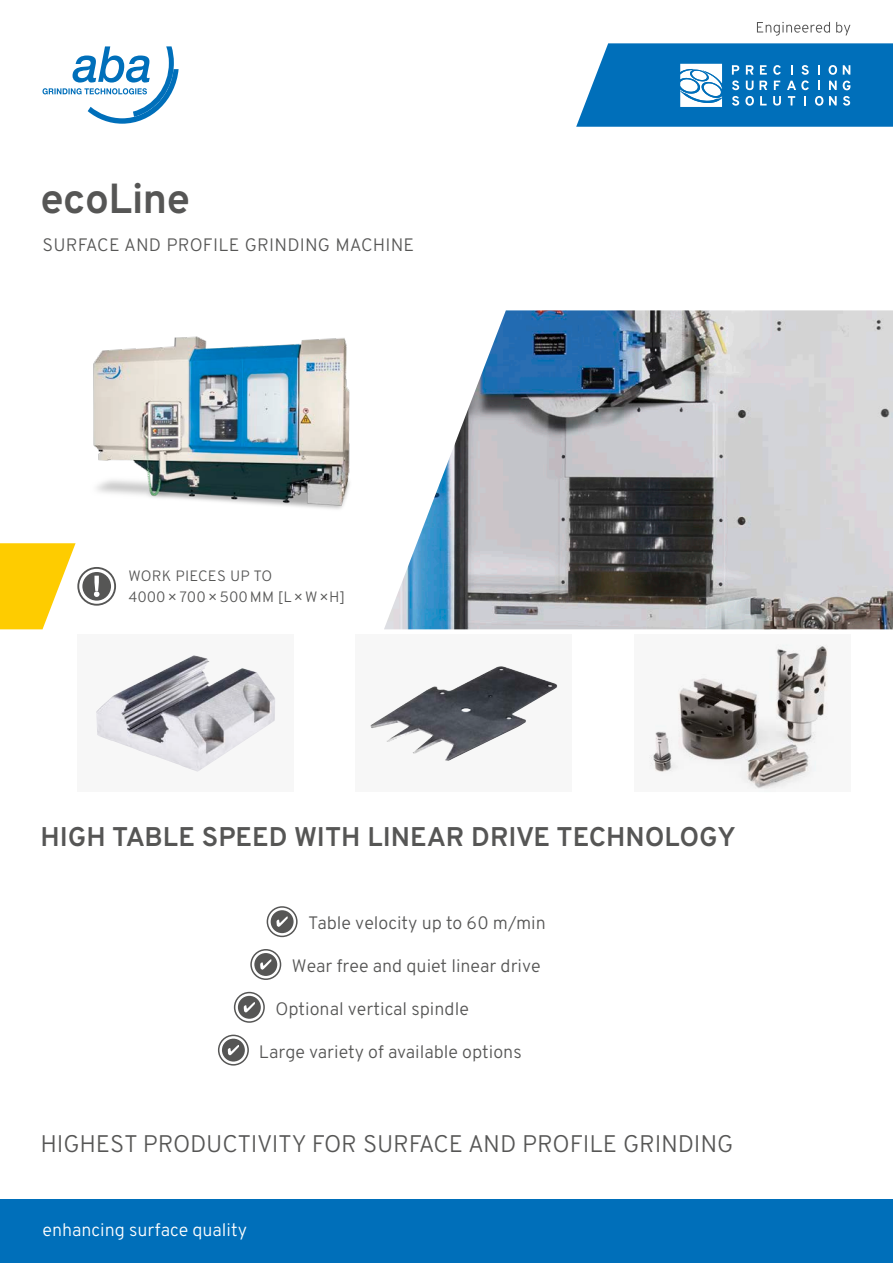
<style>
.page{position:relative;width:893px;height:1263px;background:#fff}
.page>*{position:absolute;margin:0;border:0;box-sizing:border-box;transform-origin:0 0}
.t1{font:700 42px "Overpass";letter-spacing:-.01em;color:#565655}
.t2{font:700 27px "Overpass";color:#565655}
.t3{font:300 24px "Overpass";letter-spacing:-.01em;color:#565655}
.t4{font:300 18px "Overpass";color:#565655}
.t5{font:300 18px "Overpass";color:#fff}
.t6{font:300 15px/21px "Overpass";color:#565655}
</style>
<div class="page">
<div style="left:0;top:1199px;width:893px;height:64px;background:#006fba"></div>
<svg style="left:43px;top:46px;width:136px;height:78px"></svg>
<svg style="left:576px;top:43px;width:317px;height:84px;background:#2584c4"></svg>
<svg style="left:757px;top:22px;width:93px;height:14px"></svg>
<svg style="left:0;top:543px;width:76px;height:86px"></svg>
<svg style="left:267px;top:906px;width:31px;height:31px"></svg>
<div style="left:269px;top:909px;width:26px;height:25px;background:#565655;border-radius:50%"></div>
<div style="left:268px;top:908px;width:28px;height:28px;border:3px solid #fff;border-radius:50%"></div>
<svg style="left:276px;top:916px;width:12px;height:11px"></svg>
<svg style="left:234px;top:992px;width:31px;height:31px"></svg>
<svg style="left:237px;top:994px;width:25px;height:26px"></svg>
<div style="left:235px;top:993px;width:28px;height:28px;border:3px solid #fff;border-radius:50%"></div>
<svg style="left:244px;top:1002px;width:11px;height:10px"></svg>
<svg style="left:250px;top:949px;width:31px;height:31px"></svg>
<div style="left:253px;top:952px;width:26px;height:25px;background:#565655;border-radius:50%"></div>
<div style="left:252px;top:950px;width:28px;height:28px;border:3px solid #fff;border-radius:50%"></div>
<svg style="left:260px;top:959px;width:11px;height:11px"></svg>
<svg style="left:218px;top:1035px;width:31px;height:30px"></svg>
<div style="left:221px;top:1037px;width:25px;height:26px;background:#565655;border-radius:50%"></div>
<div style="left:219px;top:1036px;width:28px;height:28px;border:3px solid #fff;border-radius:50%"></div>
<svg style="left:228px;top:1045px;width:11px;height:10px"></svg>
<svg style="left:77px;top:567px;width:39px;height:39px"></svg>
<svg style="left:81px;top:570px;width:32px;height:32px"></svg>
<div style="left:79px;top:569px;width:35px;height:35px;border:3px solid #fff;border-radius:50%"></div>
<svg style="left:94px;top:576px;width:6px;height:21px"></svg>
<img style="left:384px;top:310px;width:509px;height:319px">
<div style="left:355px;top:635px;width:217px;height:157px;background:#f7f7f7"></div>
<img style="left:371px;top:666px;width:155px;height:95px">
<div style="left:77px;top:635px;width:217px;height:157px;background:#f7f7f7"></div>
<img style="left:96px;top:655px;width:179px;height:117px">
<img style="left:649px;top:644px;width:179px;height:148px">
<img style="left:93px;top:336px;width:257px;height:174px">
<h1 class="t1" style="left:40px;top:172px;width:151px">ecoLine</h1>
<p class="t4" style="left:43px;top:234px;width:373px">SURFACE AND PROFILE GRINDING MACHINE</p>
<p class="t6" style="left:128px;top:566px;width:218px">WORK PIECES UP TO<br>4000×700×500MM [L×W×H]</p>
<h2 class="t2" style="left:41px;top:820px;width:697px">HIGH TABLE SPEED WITH LINEAR DRIVE TECHNOLOGY</h2>
<p class="t4" style="left:308px;top:912px;width:239px">Table velocity up to 60 m/min</p>
<p class="t4" style="left:292px;top:955px;width:250px">Wear free and quiet linear drive</p>
<p class="t4" style="left:275px;top:997px;width:195px">Optional vertical spindle</p>
<p class="t4" style="left:259px;top:1040px;width:264px">Large variety of available options</p>
<h3 class="t3" style="left:41px;top:1129px;width:694px">HIGHEST PRODUCTIVITY FOR SURFACE AND PROFILE GRINDING</h3>
<p class="t5" style="left:43px;top:1219px;width:206px">enhancing surface quality</p>
</div>
